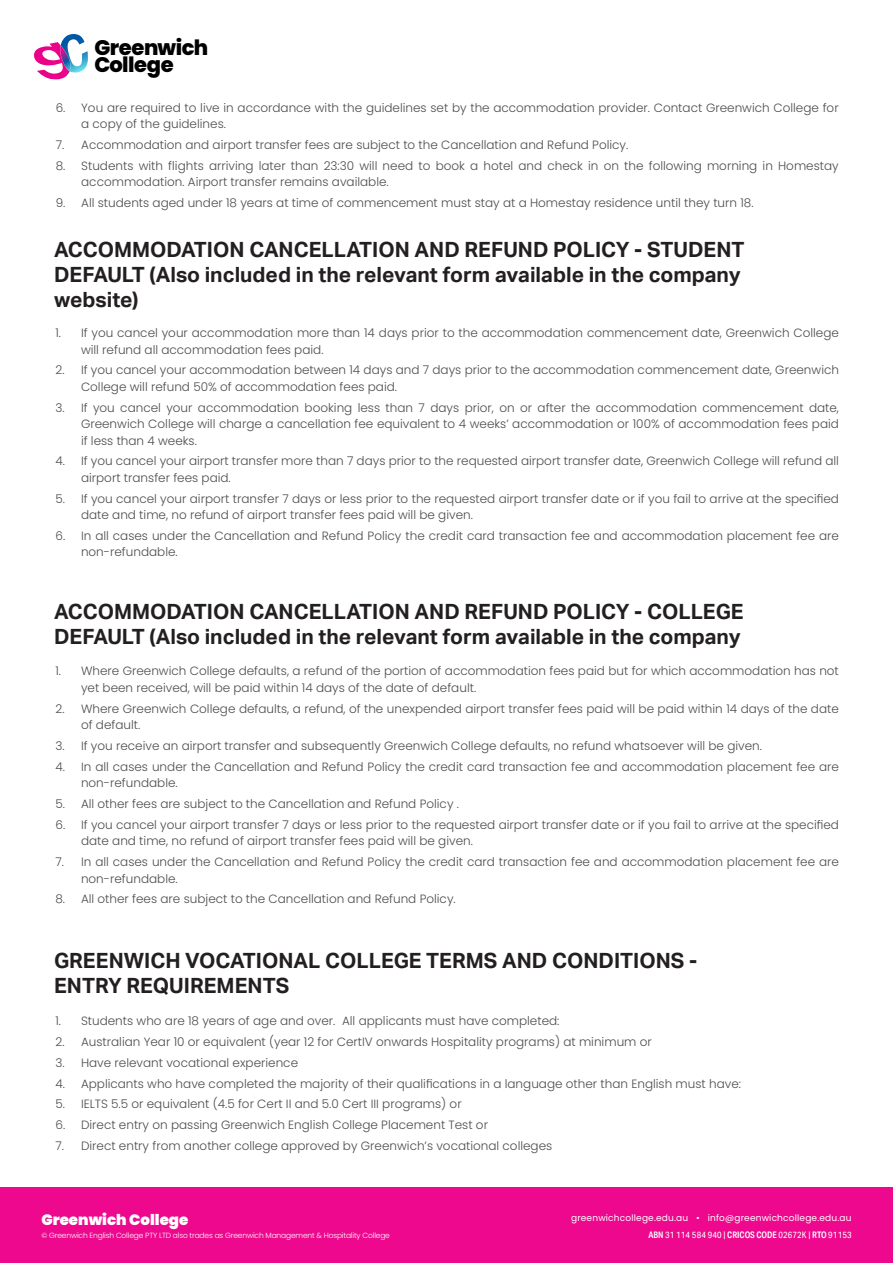
<style>
.page{position:relative;width:893px;height:1263px;background:#fff}
.page>*{position:absolute;margin:0;border:0;box-sizing:border-box;transform-origin:0 0}
.t1{font:700 21px/25.2px "Aktiv Grotesk";color:#231f20}
.t2{font:800 21px/17px "Poppins";letter-spacing:-.02em;color:#000}
.t3{font:900 15px "Poppins";color:#fff}
.t4{font:300 12px/16.5px "Poppins";color:#4b4c4d}
.t5{font:9px "Poppins";letter-spacing:.02em;color:#fff}
.t6{font:9px "Aktiv Grotesk Cd";letter-spacing:.02em;color:#fff}
.t7{font:300 7.5px "Poppins";letter-spacing:-.02em;color:#fff}
.s1{font-weight:600}
</style>
<div class="page">
<svg style="left:34px;top:34px;width:54px;height:45px"></svg>
<div style="left:0;top:1187px;width:893px;height:76px;background:#ed088d"></div>
<p class="t2" style="left:94px;top:39px;width:115px">Greenwich<br>College</p>
<p class="t4" style="left:81px;top:99px;width:759px;text-indent:-26px">6. You are required to live in accordance with the guidelines set by the accommodation provider. Contact Greenwich College for a copy of the guidelines.</p>
<p class="t4" style="left:56px;top:136px;width:574px">7. Accommodation and airport transfer fees are subject to the Cancellation and Refund Policy.</p>
<p class="t4" style="left:81px;top:157px;width:759px;text-indent:-26px">8. Students with flights arriving later than 23:30 will need to book a hotel and check in on the following morning in Homestay accommodation. Airport transfer remains available.</p>
<p class="t4" style="left:56px;top:194px;width:699px">9. All students aged under 18 years at time of commencement must stay at a Homestay residence until they turn 18.</p>
<h1 class="t1" style="left:54px;top:237px;width:692px">ACCOMMODATION CANCELLATION AND REFUND POLICY - STUDENT<br>DEFAULT (Also included in the relevant form available in the company website)</h1>
<p class="t4" style="left:81px;top:325px;width:759px;text-indent:-26px">1. If you cancel your accommodation more than 14 days prior to the accommodation commencement date, Greenwich College will refund all accommodation fees paid.</p>
<p class="t4" style="left:81px;top:362px;width:759px;text-indent:-26px">2. If you cancel your accommodation between 14 days and 7 days prior to the accommodation commencement date, Greenwich<br>College will refund 50% of accommodation fees paid.</p>
<p class="t4" style="left:81px;top:399px;width:759px;text-align:justify;text-indent:-26px">3. If you cancel your accommodation booking less than 7 days prior, on or after the accommodation commencement date, Greenwich College will charge a cancellation fee equivalent to 4 weeks’ accommodation or 100% of accommodation fees paid if less than 4 weeks.</p>
<p class="t4" style="left:81px;top:453px;width:759px;text-indent:-26px">4. If you cancel your airport transfer more than 7 days prior to the requested airport transfer date, Greenwich College will refund all airport transfer fees paid.</p>
<p class="t4" style="left:81px;top:490px;width:759px;text-indent:-26px">5. If you cancel your airport transfer 7 days or less prior to the requested airport transfer date or if you fail to arrive at the specified date and time, no refund of airport transfer fees paid will be given.</p>
<p class="t4" style="left:81px;top:528px;width:759px;text-indent:-26px">6. In all cases under the Cancellation and Refund Policy the credit card transaction fee and accommodation placement fee are non-refundable.</p>
<h1 class="t1" style="left:54px;top:599px;width:691px">ACCOMMODATION CANCELLATION AND REFUND POLICY - COLLEGE<br>DEFAULT (Also included in the relevant form available in the company</h1>
<p class="t4" style="left:81px;top:663px;width:759px;text-indent:-26px">1. Where Greenwich College defaults, a refund of the portion of accommodation fees paid but for which accommodation has not yet been received, will be paid within 14 days of the date of default.</p>
<p class="t4" style="left:81px;top:700px;width:759px;text-indent:-26px">2. Where Greenwich College defaults, a refund, of the unexpended airport transfer fees paid will be paid within 14 days of the date of default.</p>
<p class="t4" style="left:55px;top:738px;width:708px">3. If you receive an airport transfer and subsequently Greenwich College defaults, no refund whatsoever will be given.</p>
<p class="t4" style="left:81px;top:758px;width:759px;text-indent:-26px">4. In all cases under the Cancellation and Refund Policy the credit card transaction fee and accommodation placement fee are non-refundable.</p>
<p class="t4" style="left:55px;top:796px;width:405px">5. All other fees are subject to the Cancellation and Refund Policy .</p>
<p class="t4" style="left:81px;top:816px;width:759px;text-indent:-26px">6. If you cancel your airport transfer 7 days or less prior to the requested airport transfer date or if you fail to arrive at the specified date and time, no refund of airport transfer fees paid will be given.</p>
<p class="t4" style="left:81px;top:854px;width:759px;text-indent:-26px">7. In all cases under the Cancellation and Refund Policy the credit card transaction fee and accommodation placement fee are non-refundable.</p>
<p class="t4" style="left:55px;top:891px;width:402px">8. All other fees are subject to the Cancellation and Refund Policy.</p>
<h1 class="t1" style="left:54px;top:948px;width:645px">GREENWICH VOCATIONAL COLLEGE TERMS AND CONDITIONS -<br>ENTRY REQUIREMENTS</h1>
<p class="t4" style="left:55px;top:1013px;width:505px">1. Students who are 18 years of age and over. All applicants must have completed:</p>
<p class="t4" style="left:55px;top:1033px;width:598px">2. Australian Year 10 or equivalent (year 12 for CertIV onwards Hospitality programs) at minimum or</p>
<p class="t4" style="left:55px;top:1054px;width:244px">3. Have relevant vocational experience</p>
<p class="t4" style="left:55px;top:1075px;width:687px">4. Applicants who have completed the majority of their qualifications in a language other than English must have:</p>
<p class="t4" style="left:55px;top:1096px;width:408px">5. IELTS 5.5 or equivalent (4.5 for Cert II and 5.0 Cert III programs) or</p>
<p class="t4" style="left:55px;top:1116px;width:434px">6. Direct entry on passing Greenwich English College Placement Test or</p>
<p class="t4" style="left:55px;top:1137px;width:498px">7. Direct entry from another college approved by Greenwich’s vocational colleges</p>
<p class="t3" style="left:41px;top:1211px;width:148px">Greenwich College</p>
<p class="t7" style="left:41px;top:1231px;width:350px">© Greenwich English College PTY LTD also trades as Greenwich Management &amp; Hospitality College</p>
<p class="t5" style="left:571px;top:1213px;width:282px">greenwichcollege.edu.au • info@greenwichcollege.edu.au</p>
<p class="t6" style="left:648px;top:1229px;width:205px"><span class="s1">ABN</span> 31 114 584 940 | <span class="s1">CRICOS CODE</span> 02672K | <span class="s1">RTO</span> 91153</p>
</div>
